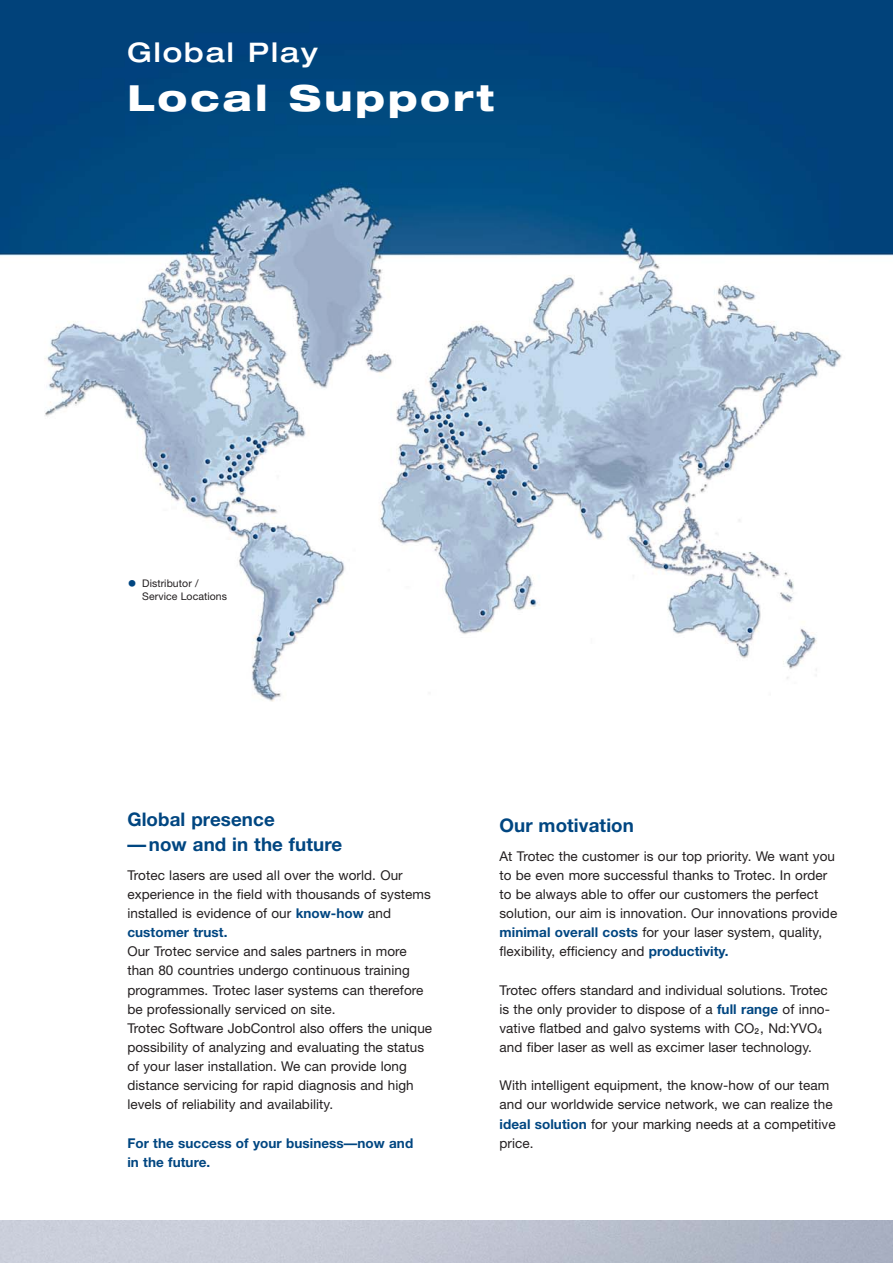
<style>
.page{position:relative;width:893px;height:1263px;background:#fff}
.page>*{position:absolute;margin:0;border:0;box-sizing:border-box;transform-origin:0 0}
.t1{font:800 expanded 36px "Helvetica Neue";letter-spacing:.09em;color:#fff}
.t2{font:500 expanded 27px "Helvetica Neue";letter-spacing:.075em;color:#fff}
.t3{font:700 18.75px "Helvetica Neue";letter-spacing:.005em;color:#004681}
.t4{font:13.5px/19.2px "Helvetica Neue";letter-spacing:.005em;color:#231f20}
.t5{font:700 13.5px/19.2px "Helvetica Neue";letter-spacing:.005em;color:#004681}
.t6{font:10.5px/12.8px "Helvetica Neue";letter-spacing:.005em;color:#231f20}
.s1{font-size:18.75px;color:#004681}
.s2{font-weight:700;color:#004681}
.s3{font-weight:500;font-size:8.25px}
</style>
<div class="page">
<img style="left:0;top:0;width:893px;height:702px">
<h2 class="t2" style="left:127px;top:43px;width:192px">Global Play</h2>
<h1 class="t1" style="left:127px;top:85px;width:369px">Local Support</h1>
<p class="t6" style="left:142px;top:578px;width:86px;text-indent:-15px"><span class="s1">•</span> Distributor /<br>Service Locations</p>
<h3 class="t3" style="left:127px;top:812px;width:149px">Global presence</h3>
<h3 class="t3" style="left:127px;top:838px;width:216px">— now and in the future</h3>
<p class="t4" style="left:127px;top:867px;width:305px">Trotec lasers are used all over the world. Our experience in the field with thousands of systems installed is evidence of our <span class="s2">know-how</span> and <span class="s2">customer trust.</span></p>
<p class="t4" style="left:127px;top:943px;width:306px">Our Trotec service and sales partners in more than 80 countries undergo continuous training programmes. Trotec laser systems can therefore be professionally serviced on site.<br>Trotec Software JobControl also offers the unique possibility of analyzing and evaluating the status of your laser installation. We can provide long distance servicing for rapid diagnosis and high levels of reliability and availability.</p>
<p class="t5" style="left:127px;top:1134px;width:287px">For the success of your business—now and in the future.</p>
<h3 class="t3" style="left:499px;top:819px;width:136px">Our motivation</h3>
<p class="t4" style="left:499px;top:848px;width:339px">At Trotec the customer is our top priority. We want you to be even more successful thanks to Trotec. In order to be always able to offer our customers the perfect solution, our aim is innovation. Our innovations provide <span class="s2">minimal overall costs</span> for your laser system, quality, flexibility, efficiency and <span class="s2">productivity.</span></p>
<p class="t4" style="left:499px;top:982px;width:332px">Trotec offers standard and individual solutions. Trotec is the only provider to dispose of a <span class="s2">full range</span> of inno&shy;vative flatbed and galvo systems with CO<span class="s3">2</span> , Nd:YVO<span class="s3">4 </span>and fiber laser as well as excimer laser technology.</p>
<p class="t4" style="left:499px;top:1077px;width:338px">With intelligent equipment, the know-how of our team and our worldwide service network, we can realize the <span class="s2">ideal solution</span> for your marking needs at a competitive price.</p>
</div>
